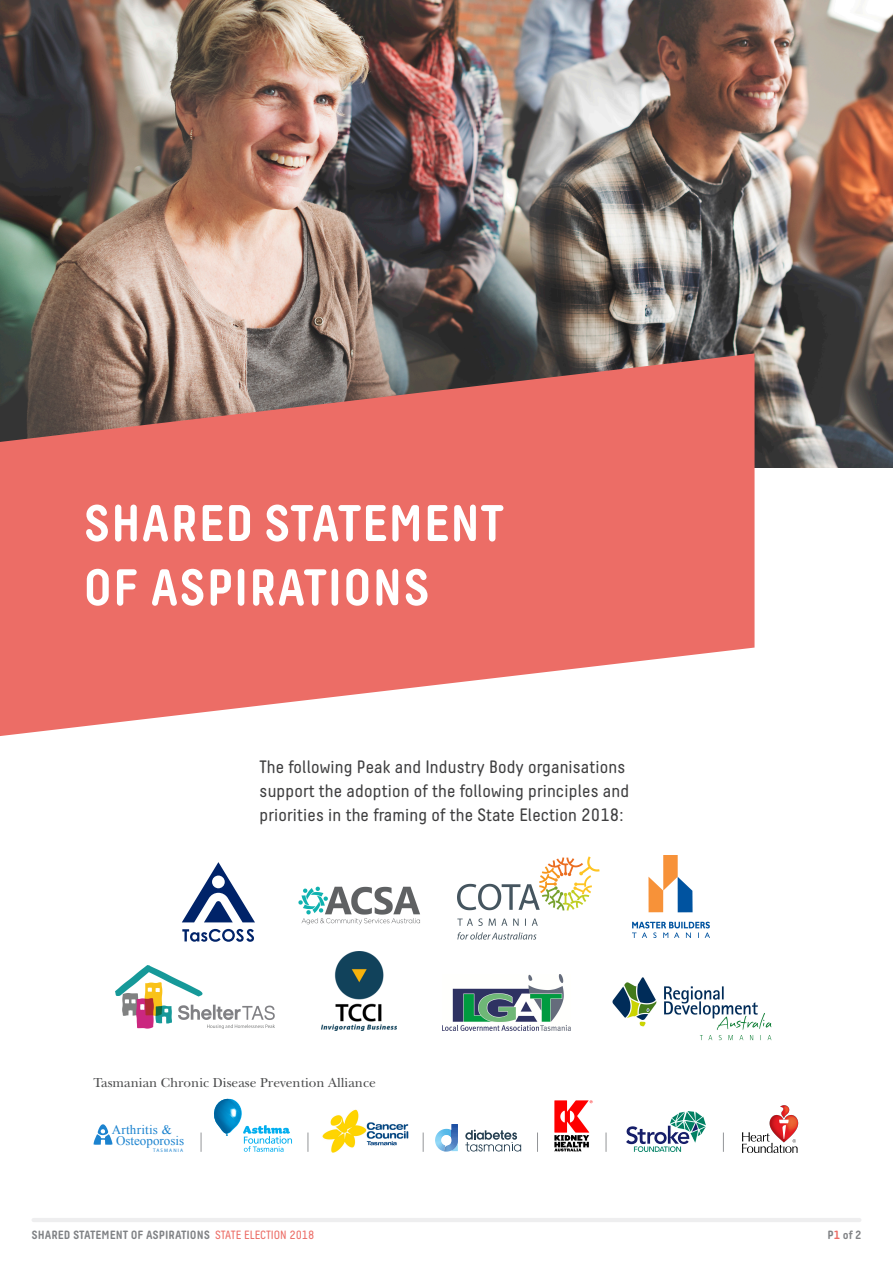
<style>
.page{position:relative;width:893px;height:1263px;background:#fff}
.page>*{position:absolute;margin:0;border:0;box-sizing:border-box;transform-origin:0 0}
.Big_Header{font:700 51.3px/64.2px "Decima Round A";letter-spacing:.01em;color:#fff}
.Body_Regular_No_Iden{font:18px/23.9px "Decima Round A";letter-spacing:.01em;color:#3e3e3f}
.t1{font:13.5px "New Baskerville Std";color:#4b4c4d}
.t2{font:13.05px/10.4px "Times New Roman";color:#1c83cf}
.t3{font:700 12px "Decima Round A";color:#808285}
.t4{font:4.95px "Myriad Pro";letter-spacing:.225em;color:#1c83cf}
.s1{font-weight:400;color:#ec6d66}
.s2{color:#ec6d66}
</style>
<div class="page">
<svg style="left:201px;top:1132px;width:1px;height:20px"></svg>
<svg style="left:308px;top:1132px;width:1px;height:20px"></svg>
<svg style="left:423px;top:1132px;width:1px;height:20px"></svg>
<svg style="left:537px;top:1132px;width:1px;height:20px"></svg>
<svg style="left:606px;top:1132px;width:1px;height:20px"></svg>
<svg style="left:723px;top:1132px;width:1px;height:20px"></svg>
<svg style="left:214px;top:1099px;width:78px;height:53px"></svg>
<img style="left:322px;top:1109px;width:87px;height:44px">
<img style="left:554px;top:1100px;width:39px;height:52px">
<img style="left:627px;top:1112px;width:79px;height:40px">
<img style="left:742px;top:1105px;width:57px;height:47px">
<svg style="left:465px;top:1130px;width:56px;height:21px"></svg>
<svg style="left:435px;top:1124px;width:23px;height:27px"></svg>
<svg style="left:94px;top:1124px;width:18px;height:21px"></svg>
<img style="left:0;top:0;width:893px;height:468px">
<svg style="left:0;top:353px;width:754px;height:383px;background:#e07c76"></svg>
<img style="left:457px;top:856px;width:143px;height:84px">
<svg style="left:182px;top:862px;width:73px;height:60px"></svg>
<svg style="left:182px;top:929px;width:72px;height:13px"></svg>
<img style="left:298px;top:886px;width:122px;height:39px">
<img style="left:632px;top:855px;width:77px;height:83px">
<img style="left:612px;top:977px;width:160px;height:64px">
<img style="left:116px;top:965px;width:158px;height:63px">
<img style="left:442px;top:975px;width:129px;height:55px">
<img style="left:322px;top:952px;width:75px;height:78px">
<hr style="left:34px;top:1218px;width:825px;height:4px;background:#eeeeef">
<p class="Big_Header" style="left:83px;top:491px;width:422px">SHARED STATEMENT<br>OF ASPIRATIONS</p>
<p class="Body_Regular_No_Iden" style="left:260px;top:754px;width:371px">The following Peak and Industry Body organisations support the adoption of the following principles and priorities in the framing of the State Election 2018:</p>
<p class="t1" style="left:94px;top:1074px;width:284px">Tasmanian Chronic Disease Prevention Alliance</p>
<p class="t2" style="left:116px;top:1125px;width:70px;text-indent:-4px">Arthritis &amp;<br>Osteoporosis</p>
<p class="t4" style="left:153px;top:1147px;width:31px">TASMANIA</p>
<p class="t3" style="left:31px;top:1228px;width:285px">SHARED STATEMENT OF ASPIRATIONS <span class="s1">STATE ELECTION 2018</span></p>
<p class="t3" style="left:828px;top:1228px;width:35px">P<span class="s2">1</span> of 2</p>
</div>
